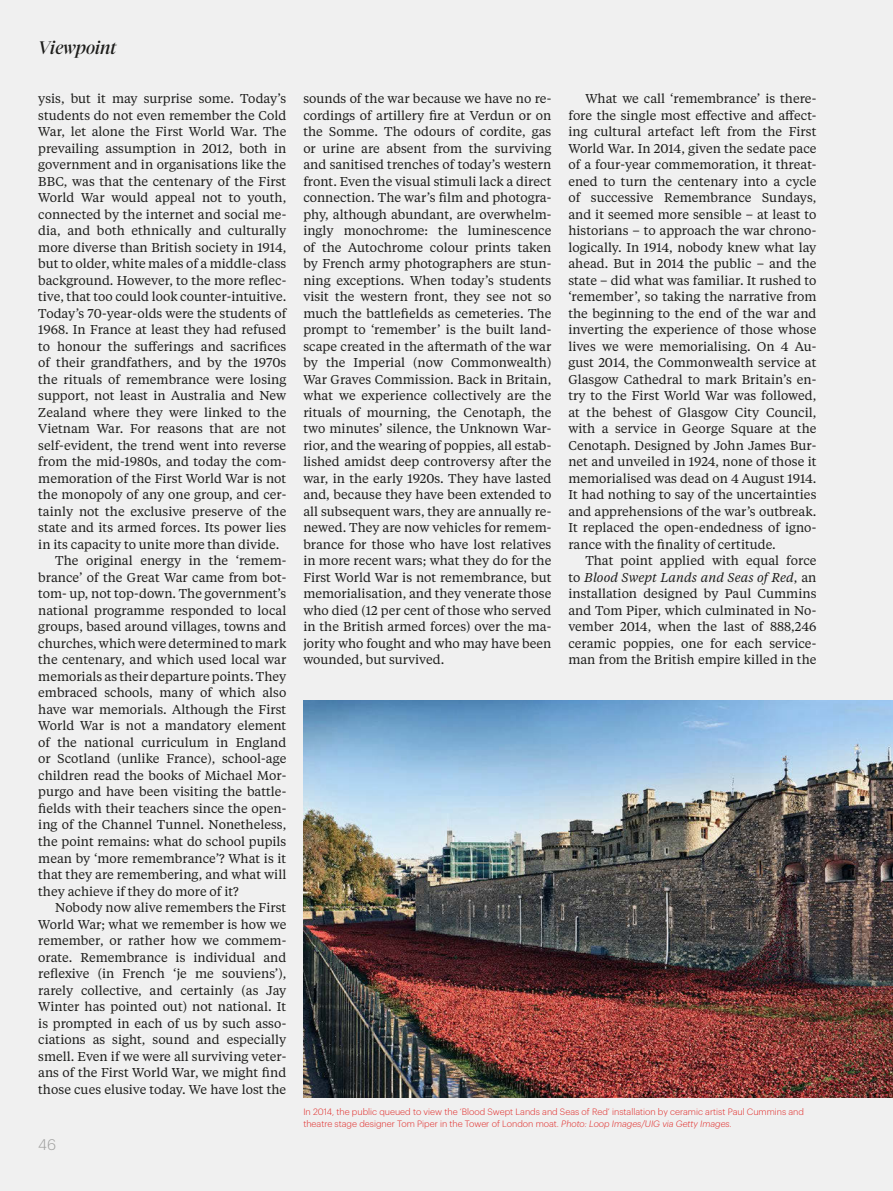
<style>
.page{position:relative;width:893px;height:1191px;background:#f0f0f0}
.page>*{position:absolute;margin:0;border:0;box-sizing:border-box;transform-origin:0 0}
.t1{font:italic 18px "Tiempos Fine Test";color:#1d1d1b}
.t2{font:300 15px "Graphik";color:#9d9d9c}
.t3{font:12.75px/16.5px "Tiempos Text";color:#1d1d1b;text-align:justify}
.t4{font:300 9px/12px "Graphik";color:#e02826}
.s1{font-style:italic}
</style>
<div class="page">
<img style="left:303px;top:700px;width:590px;height:397px">
<h1 class="t1" style="left:38px;top:37px;width:80px">Viewpoint</h1>
<p class="t3" style="left:38px;top:90px;width:250px">ysis, but it may surprise some. Today’s</p>
<p class="t3" style="left:38px;top:106px;width:250px">students do not even remember the Cold</p>
<p class="t3" style="left:38px;top:123px;width:250px">War, let alone the First World War. The</p>
<p class="t3" style="left:38px;top:139px;width:250px">prevailing assumption in 2012, both in</p>
<p class="t3" style="left:38px;top:156px;width:250px">government and in organisations like the</p>
<p class="t3" style="left:38px;top:172px;width:250px">BBC, was that the centenary of the First</p>
<p class="t3" style="left:38px;top:189px;width:250px">World War would appeal not to youth,</p>
<p class="t3" style="left:38px;top:205px;width:250px">connected by the internet and social me-</p>
<p class="t3" style="left:38px;top:222px;width:250px">dia, and both ethnically and culturally</p>
<p class="t3" style="left:38px;top:238px;width:250px">more diverse than British society in 1914,</p>
<p class="t3" style="left:38px;top:255px;width:250px">but to older, white males of a middle-class</p>
<p class="t3" style="left:38px;top:271px;width:250px">background. However, to the more reflec-</p>
<p class="t3" style="left:38px;top:288px;width:250px">tive, that too could look counter-intuitive.</p>
<p class="t3" style="left:38px;top:304px;width:250px">Today’s 70-year-olds were the students of</p>
<p class="t3" style="left:38px;top:321px;width:250px">1968. In France at least they had refused</p>
<p class="t3" style="left:38px;top:337px;width:250px">to honour the sufferings and sacrifices</p>
<p class="t3" style="left:38px;top:354px;width:250px">of their grandfathers, and by the 1970s</p>
<p class="t3" style="left:38px;top:370px;width:250px">the rituals of remembrance were losing</p>
<p class="t3" style="left:38px;top:387px;width:250px">support, not least in Australia and New</p>
<p class="t3" style="left:38px;top:403px;width:250px">Zealand where they were linked to the</p>
<p class="t3" style="left:38px;top:420px;width:250px">Vietnam War. For reasons that are not</p>
<p class="t3" style="left:38px;top:436px;width:250px">self-evident, the trend went into reverse</p>
<p class="t3" style="left:38px;top:453px;width:250px">from the mid-1980s, and today the com-</p>
<p class="t3" style="left:38px;top:469px;width:250px">memoration of the First World War is not</p>
<p class="t3" style="left:38px;top:486px;width:250px">the monopoly of any one group, and cer-</p>
<p class="t3" style="left:38px;top:502px;width:250px">tainly not the exclusive preserve of the</p>
<p class="t3" style="left:38px;top:519px;width:249px">state and its armed forces. Its power lies</p>
<p class="t3" style="left:38px;top:535px;width:243px">in its capacity to unite more than divide.</p>
<p class="t3" style="left:55px;top:552px;width:233px">The original energy in the ‘remem-</p>
<p class="t3" style="left:38px;top:568px;width:250px">brance’ of the Great War came from bot-</p>
<p class="t3" style="left:38px;top:585px;width:250px">tom- up, not top-down. The government’s</p>
<p class="t3" style="left:38px;top:601px;width:250px">national programme responded to local</p>
<p class="t3" style="left:38px;top:618px;width:250px">groups, based around villages, towns and</p>
<p class="t3" style="left:38px;top:634px;width:250px">churches, which were determined to mark</p>
<p class="t3" style="left:38px;top:651px;width:250px">the centenary, and which used local war</p>
<p class="t3" style="left:38px;top:667px;width:250px">memorials as their departure points. They</p>
<p class="t3" style="left:38px;top:684px;width:250px">embraced schools, many of which also</p>
<p class="t3" style="left:38px;top:700px;width:250px">have war memorials. Although the First</p>
<p class="t3" style="left:38px;top:717px;width:250px">World War is not a mandatory element</p>
<p class="t3" style="left:38px;top:733px;width:250px">of the national curriculum in England</p>
<p class="t3" style="left:38px;top:750px;width:250px">or Scotland (unlike France), school-age</p>
<p class="t3" style="left:38px;top:766px;width:250px">children read the books of Michael Mor-</p>
<p class="t3" style="left:38px;top:783px;width:250px">purgo and have been visiting the battle-</p>
<p class="t3" style="left:38px;top:799px;width:250px">fields with their teachers since the open-</p>
<p class="t3" style="left:38px;top:816px;width:250px">ing of the Channel Tunnel. Nonetheless,</p>
<p class="t3" style="left:38px;top:832px;width:250px">the point remains: what do school pupils</p>
<p class="t3" style="left:38px;top:849px;width:250px">mean by ‘more remembrance’? What is it</p>
<p class="t3" style="left:38px;top:865px;width:250px">that they are remembering, and what will</p>
<p class="t3" style="left:38px;top:882px;width:202px">they achieve if they do more of it?</p>
<p class="t3" style="left:55px;top:898px;width:233px">Nobody now alive remembers the First</p>
<p class="t3" style="left:38px;top:915px;width:250px">World War; what we remember is how we</p>
<p class="t3" style="left:38px;top:931px;width:250px">remember, or rather how we commem-</p>
<p class="t3" style="left:38px;top:948px;width:250px">orate. Remembrance is individual and</p>
<p class="t3" style="left:38px;top:964px;width:250px">reflexive (in French ‘je me souviens’),</p>
<p class="t3" style="left:38px;top:981px;width:250px">rarely collective, and certainly (as Jay</p>
<p class="t3" style="left:38px;top:997px;width:250px">Winter has pointed out) not national. It</p>
<p class="t3" style="left:38px;top:1014px;width:250px">is prompted in each of us by such asso-</p>
<p class="t3" style="left:38px;top:1030px;width:250px">ciations as sight, sound and especially</p>
<p class="t3" style="left:38px;top:1047px;width:250px">smell. Even if we were all surviving veter-</p>
<p class="t3" style="left:38px;top:1063px;width:249px">ans of the First World War, we might find</p>
<p class="t3" style="left:38px;top:1080px;width:250px">those cues elusive today. We have lost the</p>
<p class="t2" style="left:38px;top:1134px;width:19px">46</p>
<p class="t3" style="left:303px;top:90px;width:250px">sounds of the war because we have no re&shy;cordings of artillery fire at Verdun or on the Somme. The odours of cordite, gas or urine are absent from the surviving and sanitised trenches of today’s western front. Even the visual stimuli lack a direct connection. The war’s film and photogra&shy;phy, although abundant, are overwhelm&shy;ingly monochrome: the luminescence of the Autochrome colour prints taken by French army photographers are stun&shy;ning exceptions. When today’s students visit the western front, they see not so much the battlefields as cemeteries. The prompt to ‘remember’ is the built land&shy;scape created in the aftermath of the war by the Imperial (now Commonwealth)<br>War Graves Commission. Back in Britain, what we experience collectively are the rituals of mourning, the Cenotaph, the two minutes’ silence, the Unknown War&shy;rior, and the wearing of poppies, all estab&shy;lished amidst deep controversy after the war, in the early 1920s. They have lasted and, because they have been extended to all subsequent wars, they are annually re&shy;newed. They are now vehicles for remem&shy;brance for those who have lost relatives in more recent wars; what they do for the First World War is not remembrance, but memorialisation, and they venerate those who died (12 per cent of those who served in the British armed forces) over the ma&shy;jority who fought and who may have been wounded, but survived.</p>
<p class="t3" style="left:568px;top:90px;width:250px;text-indent:17px">What we call ‘remembrance’ is there&shy;fore the single most effective and affect&shy;ing cultural artefact left from the First World War. In 2014, given the sedate pace of a four-year commemoration, it threat&shy;ened to turn the centenary into a cycle of successive Remembrance Sundays, and it seemed more sensible – at least to historians – to approach the war chrono&shy;logically. In 1914, nobody knew what lay ahead. But in 2014 the public – and the state – did what was familiar. It rushed to ‘remember’, so taking the narrative from the beginning to the end of the war and inverting the experience of those whose lives we were memorialising. On 4 Au&shy;gust 2014, the Commonwealth service at Glasgow Cathedral to mark Britain’s en&shy;try to the First World War was followed, at the behest of Glasgow City Council, with a service in George Square at the Cenotaph. Designed by John James Bur&shy;net and unveiled in 1924, none of those it memorialised was dead on 4 August 1914.<br>It had nothing to say of the uncertainties and apprehensions of the war’s outbreak.<br>It replaced the open-endedness of igno&shy;rance with the finality of certitude.</p>
<p class="t3" style="left:568px;top:552px;width:250px;text-indent:17px">That point applied with equal force to <span class="s1">Blood Swept Lands and Seas of Red</span>, an installation designed by Paul Cummins and Tom Piper, which culminated in No&shy;vember 2014, when the last of 888,246 ceramic poppies, one for each service&shy;man from the British empire killed in the</p>
<p class="t4" style="left:303px;top:1105px;width:502px">In 2014, the public queued to view the ‘Blood Swept Lands and Seas of Red’ installation by ceramic artist Paul Cummins and theatre stage designer Tom Piper in the Tower of London moat. <span class="s1">Photo: Loop Images/UIG via Getty Images.</span></p>
</div>
